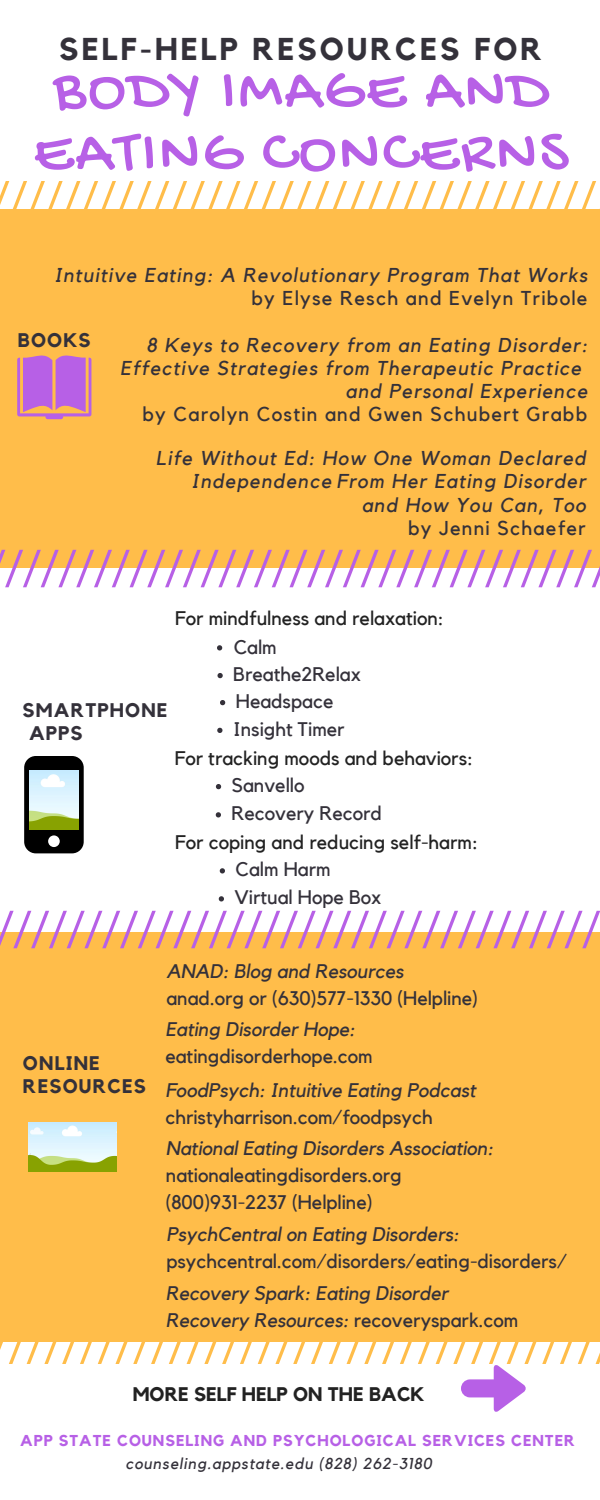
<style>
.page{position:relative;width:600px;height:1500px;background:#ffbd4a}
.page>*{position:absolute;margin:0;border:0;box-sizing:border-box;transform-origin:0 0}
.t1{font:62.9px "Gochi Hand";letter-spacing:.04em;color:#b760e6}
.t2{font:700 31.4px "Kollektif";letter-spacing:.1em;color:#34313a}
.t3{font:italic 20px/23.2px "Kollektif";letter-spacing:.06em;color:#34313a;text-align:right}
.t4{font:20px "Kollektif";letter-spacing:.06em;color:#34313a}
.t5{font:19.7px "Kollektif";color:#34313a}
.t6{font:italic 19.7px "Kollektif";color:#34313a}
.t7{font:19.7px "Kollektif";color:#222}
.t8{font:700 19.7px "Kollektif";letter-spacing:.06em;color:#34313a}
.t9{font:700 19.7px "Kollektif";color:#222}
.t10{font:700 15.7px "Kollektif";letter-spacing:.06em;color:#b760e6}
.t11{font:italic 15.7px "Kollektif";letter-spacing:.06em;color:#34313a}
.s1{font-style:normal}
</style>
<div class="page">
<div style="left:0;top:0;width:600px;height:208px;background:#fff"></div>
<div style="left:0;top:569px;width:600px;height:363px;background:#fff"></div>
<div style="left:0;top:1343px;width:600px;height:157px;background:#fff"></div>
<svg style="left:217px;top:673px;width:6px;height:5px"></svg>
<svg style="left:0;top:550px;width:600px;height:37px"></svg>
<svg style="left:0;top:911px;width:600px;height:37px"></svg>
<svg style="left:0;top:181px;width:600px;height:28px"></svg>
<svg style="left:18px;top:356px;width:73px;height:63px"></svg>
<svg style="left:24px;top:756px;width:60px;height:97px"></svg>
<img style="left:29px;top:771px;width:49px;height:59px">
<svg style="left:216px;top:784px;width:5px;height:5px"></svg>
<img style="left:29px;top:1123px;width:88px;height:49px">
<svg style="left:0;top:1342px;width:600px;height:70px"></svg>
<svg style="left:217px;top:645px;width:5px;height:5px"></svg>
<svg style="left:220px;top:700px;width:5px;height:5px"></svg>
<svg style="left:216px;top:812px;width:5px;height:5px"></svg>
<svg style="left:217px;top:728px;width:5px;height:5px"></svg>
<svg style="left:220px;top:868px;width:5px;height:5px"></svg>
<svg style="left:219px;top:896px;width:5px;height:5px"></svg>
<p class="t2" style="left:59px;top:35px;width:484px">SELF-HELP RESOURCES FOR</p>
<p class="t1" style="left:53px;top:57px;width:497px">BODY IMAGE AND</p>
<p class="t1" style="left:34px;top:119px;width:537px">EATING CONCERNS</p>
<p class="t3" style="left:54px;top:264px;width:535px">Intuitive Eating: A Revolutionary Program That Works</p>
<p class="t4" style="left:251px;top:289px;width:338px">by Elyse Resch and Evelyn Tribole</p>
<p class="t3" style="left:147px;top:334px;width:442px">8 Keys to Recovery from an Eating Disorder:</p>
<p class="t3" style="left:120px;top:357px;width:463px">Effective Strategies from Therapeutic Practice</p>
<p class="t3" style="left:345px;top:380px;width:244px">and Personal Experience</p>
<p class="t4" style="left:142px;top:405px;width:447px">by Carolyn Costin and Gwen Schubert Grabb</p>
<p class="t3" style="left:156px;top:447px;width:431px">Life Without Ed: How One Woman Declared<br>Independence From Her Eating Disorder and How You Can, Too<br><span class="s1">by Jenni Schaefer</span></p>
<p class="t8" style="left:18px;top:331px;width:75px">BOOKS</p>
<p class="t8" style="left:22px;top:701px;width:147px">SMARTPHONE</p>
<p class="t8" style="left:29px;top:724px;width:55px">APPS</p>
<p class="t7" style="left:175px;top:609px;width:270px">For mindfulness and relaxation:</p>
<p class="t5" style="left:234px;top:638px;width:45px">Calm</p>
<p class="t5" style="left:236px;top:692px;width:99px">Headspace</p>
<p class="t5" style="left:233px;top:665px;width:129px">Breathe2Relax</p>
<p class="t5" style="left:233px;top:720px;width:113px">Insight Timer</p>
<p class="t7" style="left:175px;top:749px;width:300px">For tracking moods and behaviors:</p>
<p class="t5" style="left:232px;top:776px;width:74px">Sanvello</p>
<p class="t5" style="left:232px;top:805px;width:152px">Recovery Record</p>
<p class="t7" style="left:175px;top:833px;width:304px">For coping and reducing self-harm:</p>
<p class="t5" style="left:236px;top:861px;width:97px">Calm Harm</p>
<p class="t5" style="left:235px;top:889px;width:148px">Virtual Hope Box</p>
<p class="t8" style="left:23px;top:1054px;width:78px">ONLINE</p>
<p class="t8" style="left:23px;top:1078px;width:125px">RESOURCES</p>
<p class="t6" style="left:166px;top:962px;width:239px">ANAD: Blog and Resources</p>
<p class="t5" style="left:166px;top:989px;width:313px">anad.org or (630)577-1330 (Helpline)</p>
<p class="t6" style="left:165px;top:1020px;width:191px">Eating Disorder Hope:</p>
<p class="t5" style="left:165px;top:1047px;width:209px">eatingdisorderhope.com</p>
<p class="t6" style="left:165px;top:1081px;width:312px">FoodPsych: Intuitive Eating Podcast</p>
<p class="t5" style="left:165px;top:1108px;width:269px">christyharrison.com/foodpsych</p>
<p class="t6" style="left:166px;top:1139px;width:329px">National Eating Disorders Association:</p>
<p class="t5" style="left:166px;top:1166px;width:237px">nationaleatingdisorders.org</p>
<p class="t5" style="left:166px;top:1193px;width:208px">(800)931-2237 (Helpline)</p>
<p class="t6" style="left:166px;top:1225px;width:294px">PsychCentral on Eating Disorders:</p>
<p class="t5" style="left:166px;top:1252px;width:402px">psychcentral.com/disorders/eating-disorders/</p>
<p class="t6" style="left:166px;top:1284px;width:284px">Recovery Spark: Eating Disorder</p>
<p class="t6" style="left:166px;top:1311px;width:354px">Recovery Resources: <span class="s1">recoveryspark.com</span></p>
<p class="t9" style="left:133px;top:1386px;width:293px">MORE SELF HELP ON THE BACK</p>
<p class="t10" style="left:20px;top:1433px;width:556px">APP STATE COUNSELING AND PSYCHOLOGICAL SERVICES CENTER</p>
<p class="t11" style="left:125px;top:1457px;width:308px">counseling.appstate.edu (828) 262-3180</p>
</div>
